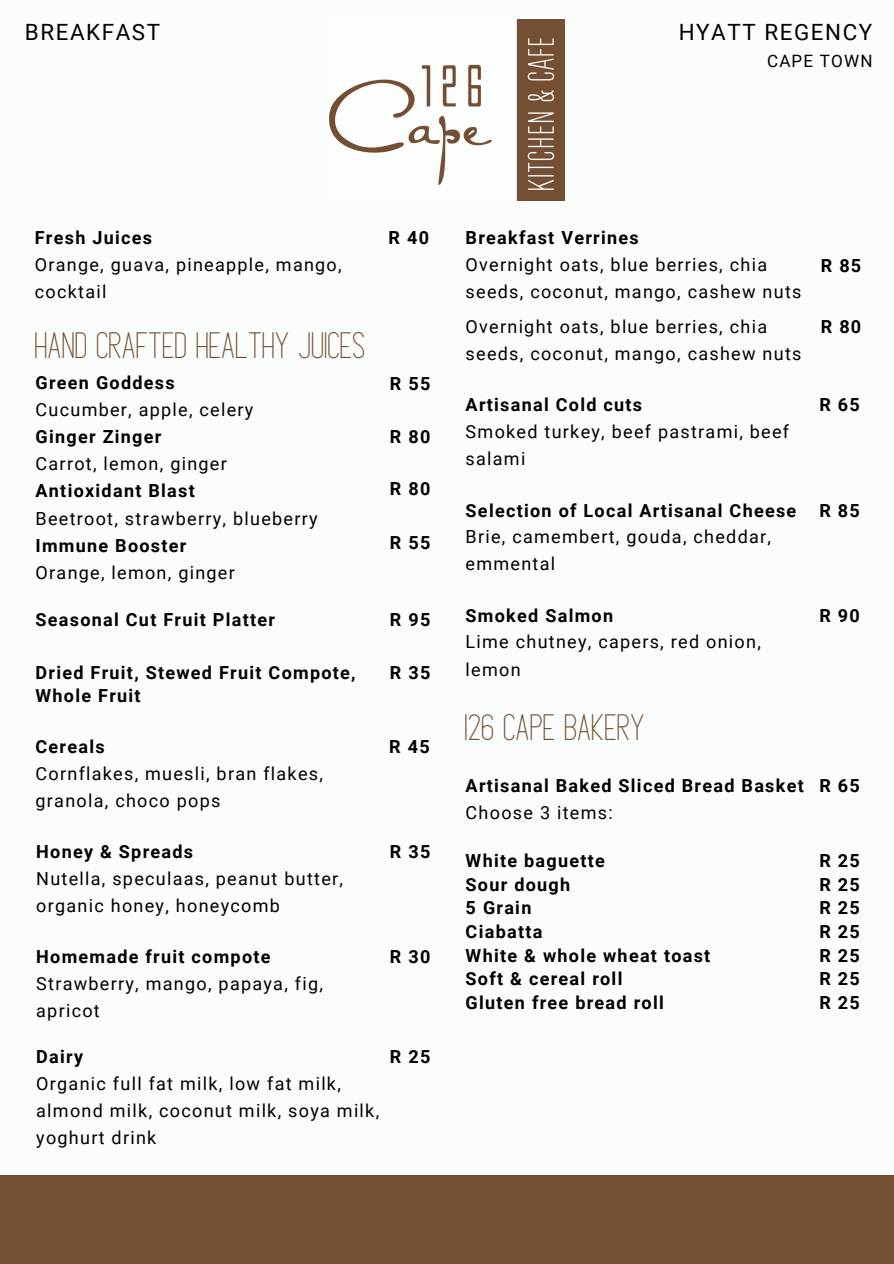
<style>
.page{position:relative;width:894px;height:1264px;background:#fff}
.page>*{position:absolute;margin:0;border:0;box-sizing:border-box;transform-origin:0 0}
.t1{font:700 29.4px "Athens";color:#734f34}
.t2{font:22.35px "Roboto";letter-spacing:.07em;color:#000}
.t3{font:18px/27px "Roboto";letter-spacing:.07em;color:#000}
.t4{font:700 18px "Roboto";letter-spacing:.07em;color:#000}
.t5{font:17.1px "Roboto";letter-spacing:.07em;color:#000}
</style>
<div class="page">
<div style="left:0;top:0;width:893px;height:1263px;background:#fbfdfc"></div>
<img style="left:329px;top:19px;width:235px;height:181px">
<div style="left:0;top:1175px;width:893px;height:88px;background:#734f34"></div>
<p class="t2" style="left:25px;top:19px;width:137px">BREAKFAST</p>
<p class="t2" style="left:678px;top:19px;width:195px">HYATT REGENCY</p>
<p class="t5" style="left:766px;top:52px;width:107px">CAPE TOWN</p>
<p class="t4" style="left:35px;top:227px;width:119px">Fresh Juices</p>
<p class="t4" style="left:388px;top:227px;width:42px">R 40</p>
<p class="t3" style="left:35px;top:251px;width:308px">Orange, guava, pineapple, mango, cocktail</p>
<p class="t1" style="left:36px;top:324px;width:332px">HAND CRAFTED HEALTHY JUICES</p>
<p class="t4" style="left:36px;top:372px;width:141px">Green Goddess</p>
<p class="t3" style="left:36px;top:397px;width:219px">Cucumber, apple, celery</p>
<p class="t4" style="left:36px;top:427px;width:127px">Ginger Zinger</p>
<p class="t3" style="left:36px;top:451px;width:193px">Carrot, lemon, ginger</p>
<p class="t4" style="left:36px;top:481px;width:161px">Antioxidant Blast</p>
<p class="t3" style="left:36px;top:505px;width:283px">Beetroot, strawberry, blueberry</p>
<p class="t4" style="left:36px;top:535px;width:152px">Immune Booster</p>
<p class="t3" style="left:36px;top:559px;width:201px">Orange, lemon, ginger</p>
<p class="t4" style="left:36px;top:609px;width:241px">Seasonal Cut Fruit Platter</p>
<p class="t4" style="left:36px;top:662px;width:321px">Dried Fruit, Stewed Fruit Compote,</p>
<p class="t4" style="left:36px;top:685px;width:107px">Whole Fruit</p>
<p class="t4" style="left:390px;top:373px;width:42px">R 55</p>
<p class="t4" style="left:390px;top:426px;width:42px">R 80</p>
<p class="t4" style="left:390px;top:478px;width:42px">R 80</p>
<p class="t4" style="left:390px;top:532px;width:42px">R 55</p>
<p class="t4" style="left:390px;top:609px;width:42px">R 95</p>
<p class="t4" style="left:390px;top:662px;width:42px">R 35</p>
<p class="t4" style="left:36px;top:736px;width:71px">Cereals</p>
<p class="t4" style="left:389px;top:736px;width:42px">R 45</p>
<p class="t3" style="left:36px;top:760px;width:289px">Cornflakes, muesli, bran flakes, granola, choco pops</p>
<p class="t4" style="left:36px;top:841px;width:158px">Honey &amp; Spreads</p>
<p class="t4" style="left:390px;top:841px;width:42px">R 35</p>
<p class="t3" style="left:36px;top:865px;width:308px">Nutella, speculaas, peanut butter, organic honey, honeycomb</p>
<p class="t4" style="left:36px;top:946px;width:236px">Homemade fruit compote</p>
<p class="t4" style="left:390px;top:946px;width:42px">R 30</p>
<p class="t3" style="left:36px;top:970px;width:288px">Strawberry, mango, papaya, fig,</p>
<p class="t3" style="left:36px;top:997px;width:65px">apricot</p>
<p class="t4" style="left:36px;top:1046px;width:48px">Dairy</p>
<p class="t4" style="left:390px;top:1046px;width:42px">R 25</p>
<p class="t3" style="left:36px;top:1069px;width:344px">Organic full fat milk, low fat milk, almond milk, coconut milk, soya milk, yoghurt drink</p>
<p class="t4" style="left:465px;top:227px;width:174px">Breakfast Verrines</p>
<p class="t3" style="left:465px;top:251px;width:337px">Overnight oats, blue berries, chia seeds, coconut, mango, cashew nuts</p>
<p class="t4" style="left:820px;top:255px;width:42px">R 85</p>
<p class="t3" style="left:465px;top:314px;width:337px">Overnight oats, blue berries, chia seeds, coconut, mango, cashew nuts</p>
<p class="t4" style="left:820px;top:316px;width:42px">R 80</p>
<p class="t4" style="left:465px;top:394px;width:178px">Artisanal Cold cuts</p>
<p class="t4" style="left:819px;top:394px;width:42px">R 65</p>
<p class="t3" style="left:465px;top:418px;width:325px">Smoked turkey, beef pastrami, beef salami</p>
<p class="t4" style="left:465px;top:500px;width:332px">Selection of Local Artisanal Cheese</p>
<p class="t4" style="left:819px;top:500px;width:42px">R 85</p>
<p class="t3" style="left:465px;top:523px;width:307px">Brie, camembert, gouda, cheddar, emmental</p>
<p class="t4" style="left:465px;top:605px;width:149px">Smoked Salmon</p>
<p class="t4" style="left:819px;top:605px;width:42px">R 90</p>
<p class="t3" style="left:465px;top:628px;width:296px">Lime chutney, capers, red onion,</p>
<p class="t3" style="left:465px;top:656px;width:56px">lemon</p>
<p class="t1" style="left:465px;top:705px;width:182px">126 CAPE BAKERY</p>
<p class="t4" style="left:465px;top:775px;width:339px">Artisanal Baked Sliced Bread Basket</p>
<p class="t4" style="left:819px;top:775px;width:42px">R 65</p>
<p class="t3" style="left:465px;top:799px;width:148px">Choose 3 items:</p>
<p class="t4" style="left:465px;top:850px;width:141px">White baguette</p>
<p class="t4" style="left:465px;top:874px;width:106px">Sour dough</p>
<p class="t4" style="left:465px;top:897px;width:67px">5 Grain</p>
<p class="t4" style="left:465px;top:921px;width:78px">Ciabatta</p>
<p class="t4" style="left:465px;top:945px;width:246px">White &amp; whole wheat toast</p>
<p class="t4" style="left:465px;top:968px;width:158px">Soft &amp; cereal roll</p>
<p class="t4" style="left:465px;top:992px;width:200px">Gluten free bread roll</p>
<p class="t4" style="left:819px;top:850px;width:42px">R 25</p>
<p class="t4" style="left:819px;top:874px;width:42px">R 25</p>
<p class="t4" style="left:819px;top:897px;width:42px">R 25</p>
<p class="t4" style="left:819px;top:921px;width:42px">R 25</p>
<p class="t4" style="left:819px;top:945px;width:42px">R 25</p>
<p class="t4" style="left:819px;top:968px;width:42px">R 25</p>
<p class="t4" style="left:819px;top:992px;width:42px">R 25</p>
</div>
